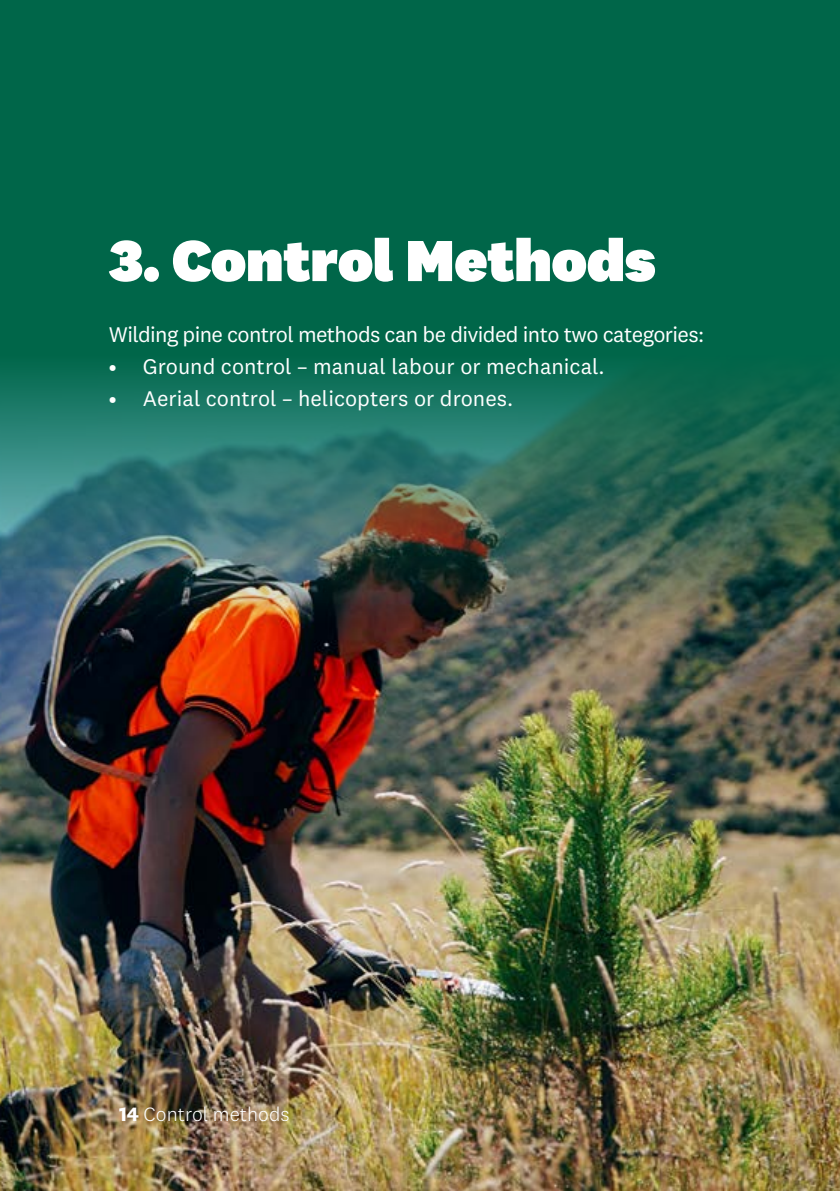
<style>
.page{position:relative;width:840px;height:1191px;background:#fff}
.page>*{position:absolute;margin:0;border:0;box-sizing:border-box;transform-origin:0 0}
.t1{font:900 60px "National 2";color:#fff}
.t2{font:22px "National 2";color:#fff}
.t3{font:22px "National 2";letter-spacing:-.03em;color:#fff}
.t4{font:300 20px "National 2";color:#fff}
.s1{font-weight:700}
</style>
<div class="page">
<img style="left:0;top:686px;width:839px;height:505px">
<img style="left:0;top:0;width:839px;height:686px">
<h1 class="t1" style="left:109px;top:222px;width:548px">3. Control Methods</h1>
<p class="t3" style="left:109px;top:321px;width:596px">Wilding pine control methods can be divided into two categories:</p>
<p class="t2" style="left:109px;top:353px;width:497px">• Ground control – manual labour or mechanical.</p>
<p class="t2" style="left:109px;top:385px;width:406px">• Aerial control – helicopters or drones.</p>
<p class="t4" style="left:119px;top:1102px;width:172px"><span class="s1">14</span> Control methods</p>
</div>
